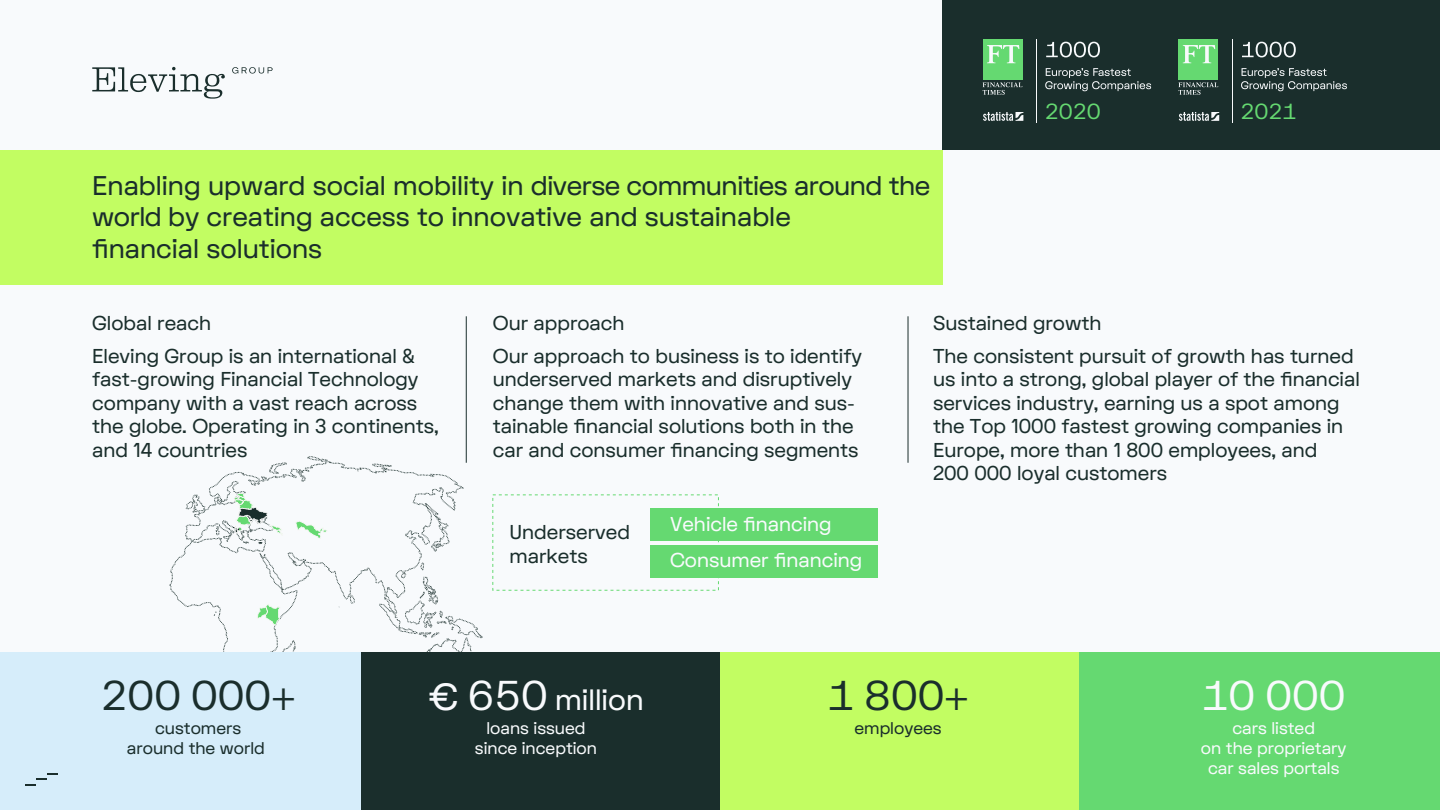
<style>
.page{position:relative;width:1440px;height:810px;background:#f8fafc}
.page>*{position:absolute;margin:0;border:0;box-sizing:border-box;transform-origin:0 0}
.t1{font:40.5px "FK Groteskv 3.0 Mono Trial";color:#1a2e2c}
.t2{font:40.5px "FK Groteskv 3.0 Mono Trial";color:#f8fafc}
.t3{font:28.58px "FK Display";color:#f8fafc}
.t4{font:26.25px/31.5px "FK Display";color:#1a2e2c}
.t5{font:21.23px "FK Groteskv 3.0 Mono Trial";color:#65d971}
.t6{font:19.5px/23.4px "FK Display";color:#1a2e2c}
.t7{font:19.5px/35.3px "FK Display";color:#f8fafc}
.t8{font:16.5px/19.8px "FK Display";color:#f8fafc;text-align:center}
.t9{font:16.5px/19.8px "FK Display";color:#1a2e2c;text-align:center}
.s1{font-family:"Myriad Pro"}
.s2{font-size:36.75px}
.s3{font-family:"FK Groteskv 3.0 Mono Trial";font-size:40.5px}
</style>
<div class="page">
<svg style="left:169px;top:456px;width:314px;height:197px"></svg>
<div style="left:943px;top:0;width:497px;height:150px;background:#1a2e2c"></div>
<div style="left:0;top:150px;width:943px;height:135px;background:#c2fd62"></div>
<svg style="left:232px;top:67px;width:41px;height:7px"></svg>
<svg style="left:92px;top:67px;width:133px;height:32px"></svg>
<div style="left:719px;top:653px;width:360px;height:157px;background:#c2fd62"></div>
<div style="left:1079px;top:653px;width:361px;height:157px;background:#65d971"></div>
<div style="left:359px;top:653px;width:361px;height:157px;background:#1a2e2c"></div>
<div style="left:0;top:653px;width:361px;height:157px;background:#d6edfa"></div>
<hr style="left:466px;top:316px;width:1px;height:147px;background:#1a2e2c">
<hr style="left:908px;top:316px;width:1px;height:147px;background:#1a2e2c">
<div style="left:492px;top:494px;width:227px;height:97px;border:1px dashed #65d971"></div>
<div style="left:650px;top:545px;width:228px;height:33px;background:#65d971"></div>
<div style="left:650px;top:509px;width:228px;height:32px;background:#65d971"></div>
<svg style="left:1046px;top:42px;width:54px;height:15px"></svg>
<svg style="left:1045px;top:68px;width:106px;height:23px"></svg>
<div style="left:983px;top:39px;width:39px;height:41px;background:#65d971"></div>
<svg style="left:987px;top:45px;width:32px;height:18px"></svg>
<svg style="left:983px;top:82px;width:40px;height:13px"></svg>
<svg style="left:983px;top:112px;width:40px;height:9px"></svg>
<hr style="left:1036px;top:39px;width:1px;height:84px;background:#f8fafc">
<svg style="left:1242px;top:42px;width:54px;height:15px"></svg>
<svg style="left:1241px;top:68px;width:106px;height:23px"></svg>
<div style="left:1178px;top:39px;width:40px;height:41px;background:#65d971"></div>
<svg style="left:1183px;top:45px;width:32px;height:18px"></svg>
<svg style="left:1178px;top:82px;width:40px;height:13px"></svg>
<svg style="left:1179px;top:112px;width:40px;height:9px"></svg>
<hr style="left:1232px;top:39px;width:1px;height:84px;background:#f8fafc">
<svg style="left:26px;top:773px;width:32px;height:13px"></svg>
<h3 class="t4" style="left:92px;top:168px;width:840px">Enabling upward social mobility in diverse communities around the world by creating access to innovative and sustainable<br>financial solutions</h3>
<p class="t5" style="left:1045px;top:103px;width:58px">2020</p>
<p class="t5" style="left:1241px;top:103px;width:58px">2021</p>
<p class="t6" style="left:92px;top:306px;width:324px;line-height:32.7px">Global reach<br>Eleving Group is an international &amp;</p>
<p class="t6" style="left:92px;top:367px;width:348px">fast-growing Financial Technology company with a vast reach across the globe. Operating in 3 continents, and 14 countries</p>
<p class="t6" style="left:493px;top:306px;width:371px;line-height:32.7px">Our approach<br>Our approach to business is to identify</p>
<p class="t6" style="left:493px;top:367px;width:367px">underserved markets and disruptively change them with innovative and sus&shy;tainable financial solutions both in the car and consumer financing segments</p>
<p class="t6" style="left:510px;top:520px;width:122px">Underserved markets</p>
<p class="t7" style="left:670px;top:506px;width:194px">Vehicle financing<br>Consumer financing</p>
<p class="t6" style="left:933px;top:306px;width:422px;line-height:32.7px">Sustained growth<br>The consistent pursuit of growth has turned</p>
<p class="t6" style="left:933px;top:367px;width:428px">us into a strong, global player of the financial services industry, earning us a spot among the Top 1000 fastest growing companies in Europe, more than 1 800 employees, and<br>200 000 loyal customers</p>
<h1 class="t1" style="left:101px;top:678px;width:196px">200 000<span class="s1">+</span></h1>
<h2 class="t3" style="left:428px;top:678px;width:217px"><span class="s2">€</span> <span class="s3">650</span> million</h2>
<p class="t8" style="left:475px;top:717px;width:124px">loans issued since inception</p>
<p class="t9" style="left:127px;top:717px;width:139px">customers around the world</p>
<h1 class="t1" style="left:827px;top:678px;width:143px">1 800<span class="s1">+</span></h1>
<p class="t9" style="left:854px;top:717px;width:89px">employees</p>
<h1 class="t2" style="left:1202px;top:678px;width:145px">10 000</h1>
<p class="t8" style="left:1201px;top:717px;width:147px">cars listed<br>on the proprietary car sales portals</p>
</div>
